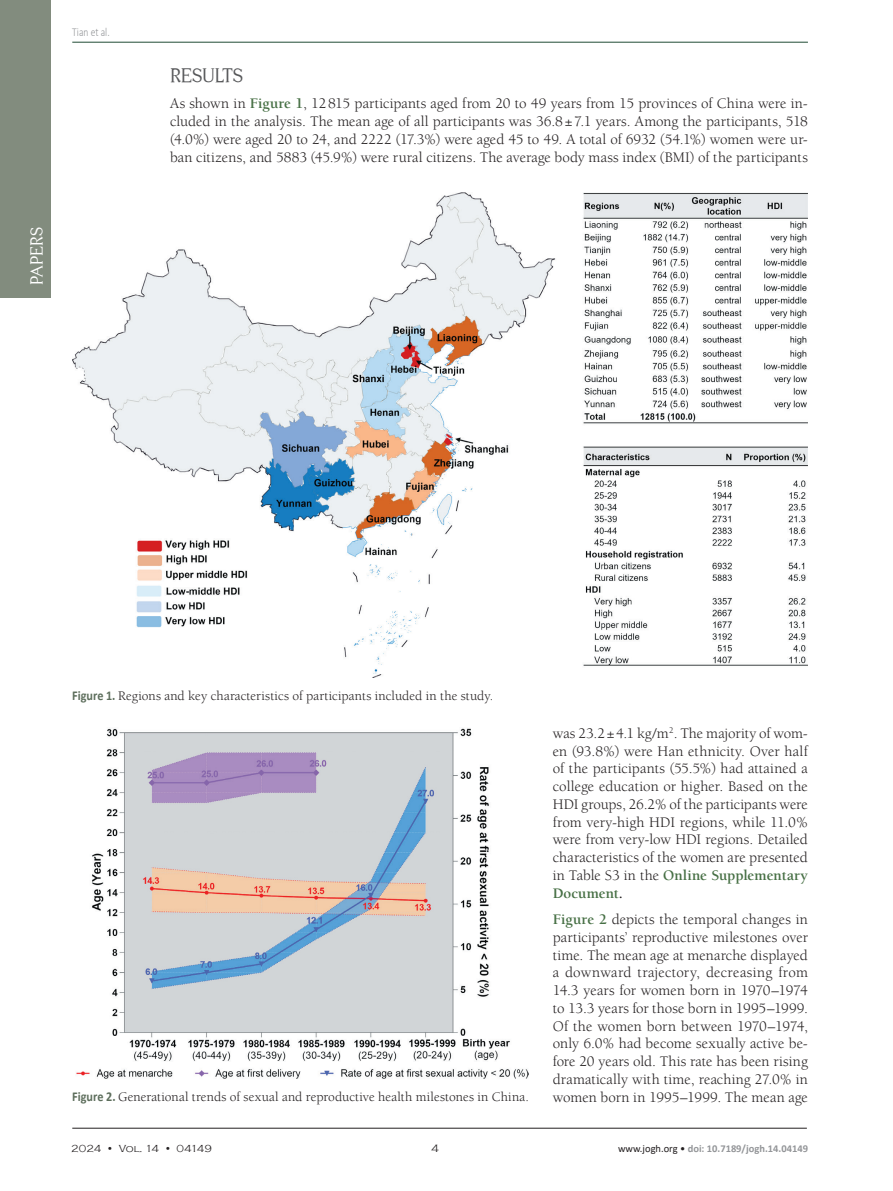
<style>
.page{position:relative;width:893px;height:1191px;background:#fff}
.page>*{position:absolute;margin:0;border:0;box-sizing:border-box;transform-origin:0 0}
.Podnaslovi_PAPERS{font:19.5px "Centabel";letter-spacing:-.015em;color:#57585a}
.t1{font:17.1px "Centabel";letter-spacing:-.005em;color:#fff}
.Tekst_Osnovni{font:15px/17.7px "Berkeley Std";color:#231f20;text-align:justify}
.potpisi_Figure_Table{font:13.5px "Berkeley Std";letter-spacing:.005em;color:#231f20}
.t2{font:300 12px "Calibri";color:#939598;scale:.8 1}
.t3{font:300 10.95px "Copperplate Gothic";color:#231f20}
.t4{font:700 10.5px "Calibri";color:#939598}
.t5{font:300 10.5px "Copperplate Gothic";letter-spacing:-.005em;color:#231f20}
.s1{font-weight:700;color:#477045}
.s2{font-family:"Calibri";font-weight:700;color:#5d6e5c}
.s3{font-weight:700}
.s4{font-weight:400;color:#231f20}
</style>
<div class="page">
<hr style="left:72px;top:1128px;width:735px;height:1px;background:#231f20">
<hr style="left:72px;top:42px;width:736px;height:1px;background:#204c34">
<div style="left:0;top:0;width:51px;height:298px;background:#828c7e"></div>
<img style="left:73px;top:192px;width:735px;height:485px">
<img style="left:76px;top:728px;width:452px;height:351px">
<p class="t2" style="left:72px;top:25px;width:48px">Tian et al.</p>
<p class="t1" style="left:27px;top:285px;width:59px;rotate:-90deg">PAPERS</p>
<p class="Podnaslovi_PAPERS" style="left:170px;top:64px;width:74px">RESULTS</p>
<p class="Tekst_Osnovni" style="left:170px;top:95px;width:639px">As shown in <span class="s1">Figure 1</span>, 12815 participants aged from 20 to 49 years from 15 provinces of China were in&shy;cluded in the analysis. The mean age of all participants was 36.8±7.1 years. Among the participants, 518 (4.0%) were aged 20 to 24, and 2222 (17.3%) were aged 45 to 49. A total of 6932 (54.1%) women were ur&shy;ban citizens, and 5883 (45.9%) were rural citizens. The average body mass index (BMI) of the participants</p>
<p class="potpisi_Figure_Table" style="left:72px;top:688px;width:423px"><span class="s2">Figure 1.</span> Regions and key characteristics of participants included in the study.</p>
<p class="potpisi_Figure_Table" style="left:72px;top:1090px;width:458px"><span class="s2">Figure 2.</span> Generational trends of sexual and reproductive health milestones in China.</p>
<p class="Tekst_Osnovni" style="left:553px;top:724px;width:257px">was 23.2±4.1 kg/m<sup>2</sup>. The majority of wom&shy;en (93.8%) were Han ethnicity. Over half of the participants (55.5%) had attained a college education or higher. Based on the HDI groups, 26.2% of the participants were from very-high HDI regions, while 11.0% were from very-low HDI regions. Detailed characteristics of the women are presented in Table S3 in the <span class="s1">Online Supplementary Document</span><span class="s3">.</span></p>
<p class="Tekst_Osnovni" style="left:553px;top:910px;width:257px"><span class="s1">Figure 2</span> depicts the temporal changes in participants’ reproductive milestones over time. The mean age at menarche displayed a downward trajectory, decreasing from 14.3 years for women born in 1970–1974 to 13.3 years for those born in 1995–1999.<br>Of the women born between 1970–1974, only 6.0% had become sexually active be&shy;fore 20 years old. This rate has been rising dramatically with time, reaching 27.0% in women born in 1995–1999. The mean age</p>
<p class="t5" style="left:71px;top:1142px;width:142px">2024 • Vol. 14 • 04149</p>
<p class="t3" style="left:431px;top:1142px;width:9px">4</p>
<p class="t4" style="left:618px;top:1141px;width:191px"><span class="s4">www.jogh.org •</span> doi: 10.7189/jogh.14.04149</p>
</div>
